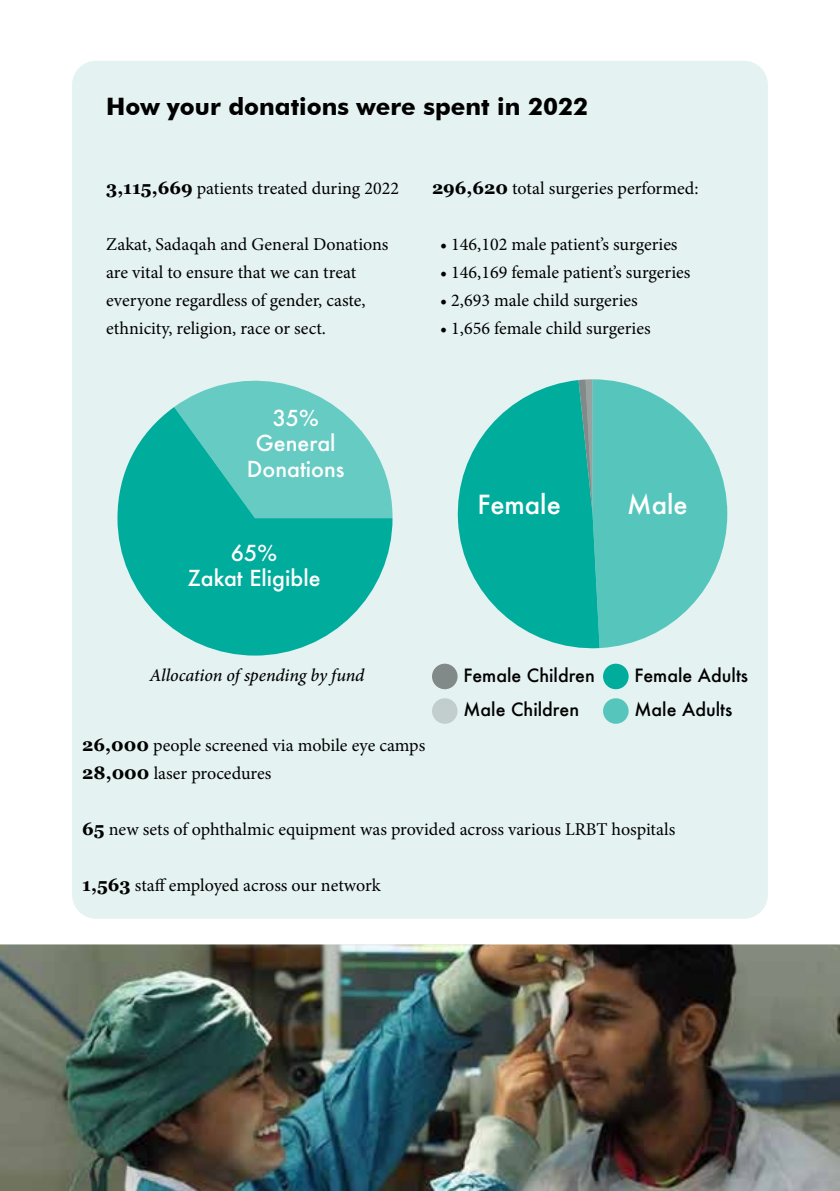
<style>
.page{position:relative;width:840px;height:1191px;background:#fff}
.page>*{position:absolute;margin:0;border:0;box-sizing:border-box;transform-origin:0 0}
.t1{font:500 25.6px "Futura";color:#fff}
.t2{font:700 24px "Futura BT";color:#000}
.t3{font:500 21.4px/25.8px "Futura";color:#fff;text-align:center}
.t4{font:18px/28px "Minion Pro";color:#000}
.t5{font:italic 500 18px "Minion Pro";letter-spacing:-.005em;color:#000}
.t6{font:500 17.8px "Futura";color:#000}
.s1{font-family:"Georgia";font-weight:700}
</style>
<div class="page">
<div style="left:72px;top:61px;width:695px;height:857px;background:#e4f2f1;border-radius:24px"></div>
<svg style="left:174px;top:381px;width:162px;height:26px"></svg>
<svg style="left:117px;top:407px;width:275px;height:248px;fill:#00ac9c"></svg>
<svg style="left:457px;top:379px;width:269px;height:270px"></svg>
<div style="left:432px;top:698px;width:25px;height:26px;background:#c2cdcd;border-radius:50%"></div>
<div style="left:432px;top:663px;width:25px;height:26px;background:#828a89;border-radius:50%"></div>
<svg style="left:602px;top:698px;width:26px;height:26px"></svg>
<div style="left:602px;top:663px;width:26px;height:26px;background:#00ac9c;border-radius:50%"></div>
<img style="left:0;top:944px;width:839px;height:247px">
<h2 class="t2" style="left:106px;top:91px;width:483px">How your donations were spent in 2022</h2>
<p class="t4" style="left:106px;top:175px;width:294px"><span class="s1">3,115,669</span> patients treated during 2022</p>
<p class="t4" style="left:106px;top:231px;width:284px">Zakat, Sadaqah and General Donations are vital to ensure that we can treat everyone regardless of gender, caste, ethnicity, religion, race or sect.</p>
<p class="t3" style="left:247px;top:404px;width:99px">35%<br>General<br>Donations</p>
<p class="t3" style="left:187px;top:539px;width:134px">65%<br>Zakat Eligible</p>
<p class="t5" style="left:149px;top:663px;width:216px">Allocation of spending by fund</p>
<p class="t4" style="left:432px;top:175px;width:268px"><span class="s1">296,620</span> total surgeries performed:</p>
<p class="t4" style="left:440px;top:231px;width:239px">• 146,102 male patient’s surgeries</p>
<p class="t4" style="left:440px;top:259px;width:251px">• 146,169 female patient’s surgeries</p>
<p class="t4" style="left:440px;top:287px;width:199px">• 2,693 male child surgeries</p>
<p class="t4" style="left:440px;top:315px;width:212px">• 1,656 female child surgeries</p>
<h1 class="t1" style="left:477px;top:486px;width:85px">Female</h1>
<h1 class="t1" style="left:626px;top:486px;width:62px">Male</h1>
<p class="t6" style="left:463px;top:663px;width:133px">Female Children</p>
<p class="t6" style="left:463px;top:697px;width:117px">Male Children</p>
<p class="t6" style="left:634px;top:663px;width:115px">Female Adults</p>
<p class="t6" style="left:634px;top:697px;width:99px">Male Adults</p>
<p class="t4" style="left:82px;top:731px;width:344px"><span class="s1">26,000</span> people screened via mobile eye camps<br><span class="s1">28,000</span> laser procedures</p>
<p class="t4" style="left:82px;top:816px;width:594px"><span class="s1">65</span> new sets of ophthalmic equipment was provided across various LRBT hospitals</p>
<p class="t4" style="left:82px;top:872px;width:300px"><span class="s1">1,563</span> staff employed across our network</p>
</div>
